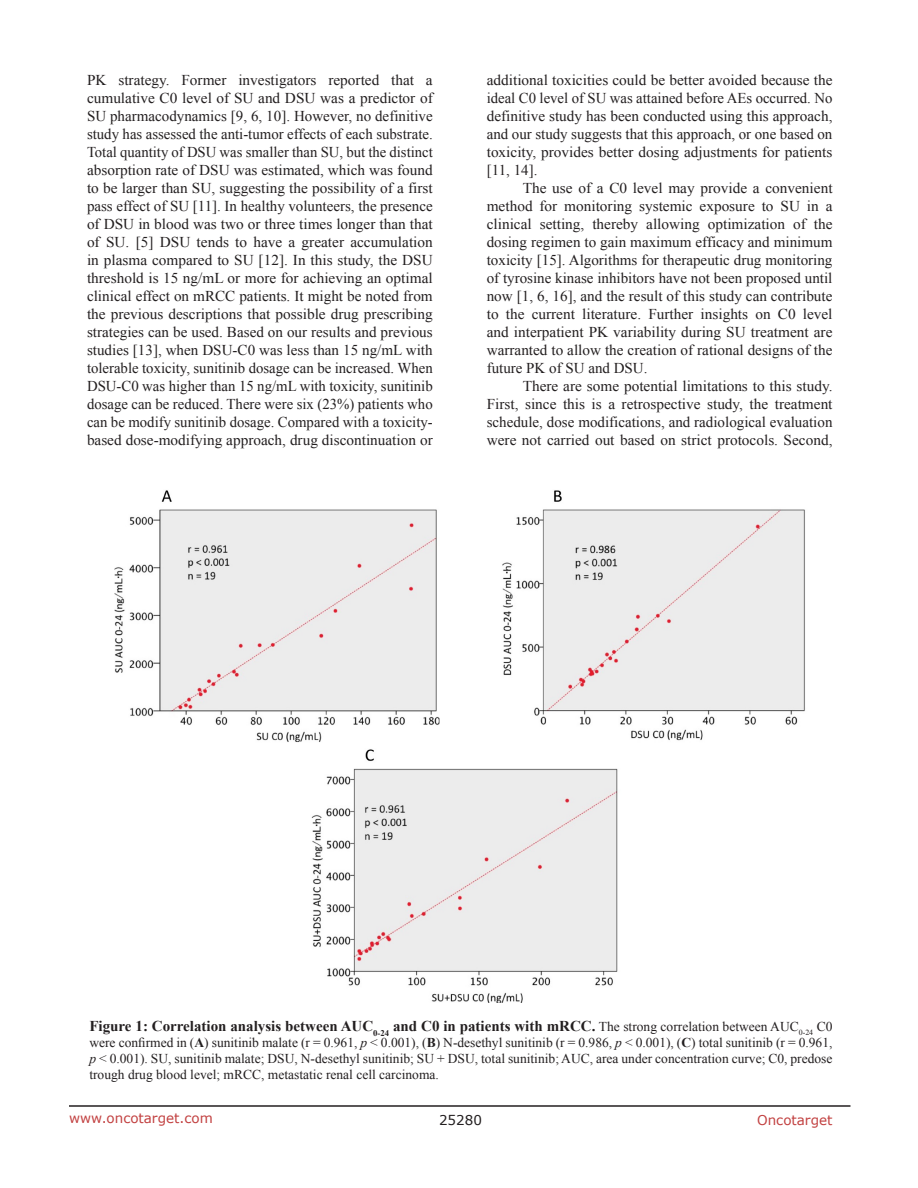
<style>
.page{position:relative;width:918px;height:1188px;background:#fff}
.page>*{position:absolute;margin:0;border:0;box-sizing:border-box;transform-origin:0 0}
.BodyText{font:15px/18px "Times New Roman";color:#231f20;text-align:justify}
.Figuretrx{font:700 15px "Times New Roman";color:#231f20}
.Figuretrx-2{font:13.5px/16.2px "Times New Roman";color:#231f20;text-align:justify}
.t1{font:13.5px "Verdana";color:#c24141}
.t2{font:13.5px "Verdana";color:#231f20}
.s1{font-weight:400;font-size:13.5px}
.s2{font-weight:700}
.s3{font-style:italic}
</style>
<div class="page">
<hr style="left:69px;top:1105px;width:781px;height:2px;background:#231f20">
<img style="left:114px;top:490px;width:691px;height:513px">
<p class="BodyText" style="left:87px;top:71px;width:347px">PK strategy. Former investigators reported that a cumulative C0 level of SU and DSU was a predictor of SU pharmacodynamics [9, 6, 10]. However, no definitive study has assessed the anti-tumor effects of each substrate.<br>Total quantity of DSU was smaller than SU, but the distinct absorption rate of DSU was estimated, which was found to be larger than SU, suggesting the possibility of a first pass effect of SU [11]. In healthy volunteers, the presence of DSU in blood was two or three times longer than that of SU. [5] DSU tends to have a greater accumulation in plasma compared to SU [12]. In this study, the DSU threshold is 15 ng/mL or more for achieving an optimal clinical effect on mRCC patients. It might be noted from the previous descriptions that possible drug prescribing strategies can be used. Based on our results and previous studies [13], when DSU-C0 was less than 15 ng/mL with tolerable toxicity, sunitinib dosage can be increased. When DSU-C0 was higher than 15 ng/mL with toxicity, sunitinib dosage can be reduced. There were six (23%) patients who can be modify sunitinib dosage. Compared with a toxicity&shy;based dose-modifying approach, drug discontinuation or</p>
<p class="BodyText" style="left:487px;top:71px;width:347px">additional toxicities could be better avoided because the ideal C0 level of SU was attained before AEs occurred. No definitive study has been conducted using this approach, and our study suggests that this approach, or one based on toxicity, provides better dosing adjustments for patients [11, 14].</p>
<p class="BodyText" style="left:487px;top:179px;width:347px;text-indent:36px">The use of a C0 level may provide a convenient method for monitoring systemic exposure to SU in a clinical setting, thereby allowing optimization of the dosing regimen to gain maximum efficacy and minimum toxicity [15]. Algorithms for therapeutic drug monitoring of tyrosine kinase inhibitors have not been proposed until now [1, 6, 16], and the result of this study can contribute to the current literature. Further insights on C0 level and interpatient PK variability during SU treatment are warranted to allow the creation of rational designs of the future PK of SU and DSU.</p>
<p class="BodyText" style="left:487px;top:377px;width:347px;text-indent:36px">There are some potential limitations to this study.<br>First, since this is a retrospective study, the treatment schedule, dose modifications, and radiological evaluation were not carried out based on strict protocols. Second,</p>
<p class="Figuretrx" style="left:89px;top:1016px;width:745px">Figure 1: Correlation analysis between AUC<sub>0-24</sub> and C0 in patients with mRCC. <span class="s1">The strong correlation between AUC</span><sub>0-24</sub> <span class="s1">C0</span></p>
<p class="Figuretrx-2" style="left:89px;top:1034px;width:745px">were confirmed in (<span class="s2">A</span>) sunitinib malate (r = 0.961, <span class="s3">p</span> &lt; 0.001), (<span class="s2">B</span>) N-desethyl sunitinib (r = 0.986, <span class="s3">p</span> &lt; 0.001), (<span class="s2">C</span>) total sunitinib (r = 0.961, <span class="s3">p</span> &lt; 0.001). SU, sunitinib malate; DSU, N-desethyl sunitinib; SU + DSU, total sunitinib; AUC, area under concentration curve; C0, predose trough drug blood level; mRCC, metastatic renal cell carcinoma.</p>
<p class="t1" style="left:69px;top:1109px;width:145px">www.oncotarget.com</p>
<p class="t2" style="left:439px;top:1111px;width:44px">25280</p>
<p class="t1" style="left:757px;top:1111px;width:77px">Oncotarget</p>
</div>
